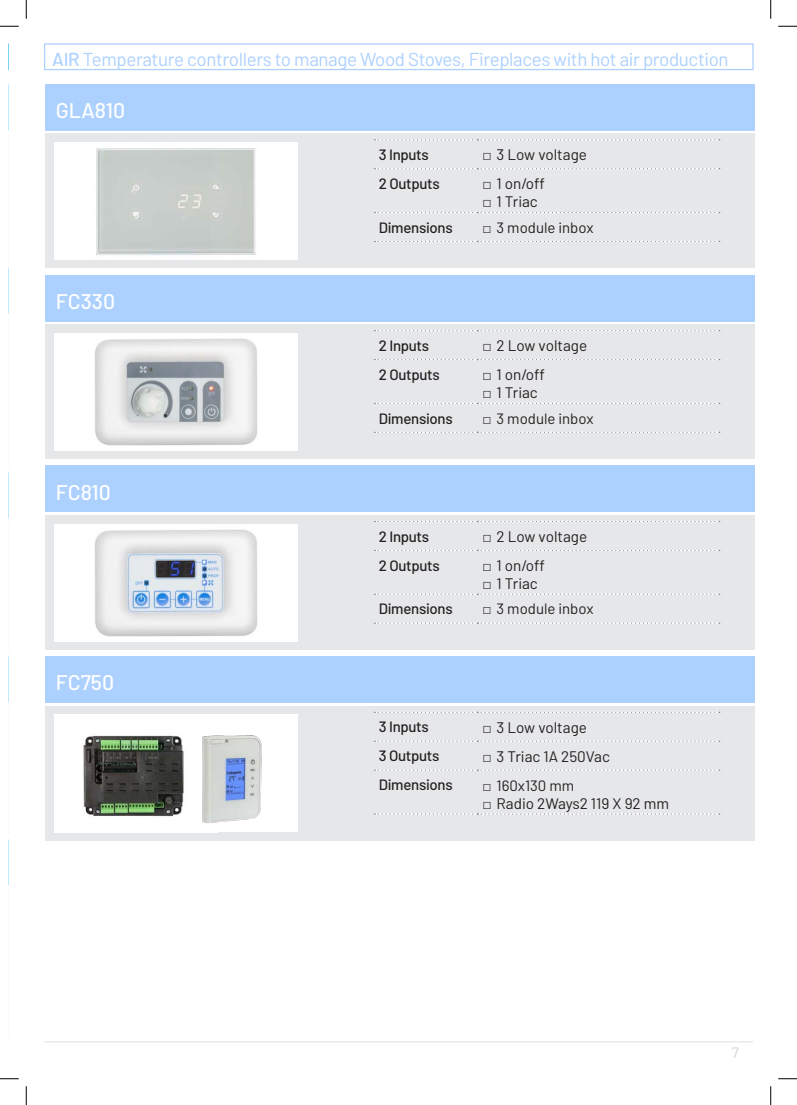
<style>
.page{position:relative;width:797px;height:1105px;background:#fff}
.page>*{position:absolute;margin:0;border:0;box-sizing:border-box;transform-origin:0 0}
.titolo_prodotto{font:500 21.25px "Barlow";color:#fff}
.titoletto_tabella{font:18.75px "Barlow";letter-spacing:-.02em;color:#add1ff}
.t1{font:15.25px "Barlow";color:#231f20}
.titoletto_tabella-2{font:500 15px "Barlow";letter-spacing:-.02em;color:#231f20}
.t2{font:15px "Barlow";color:#231f20}
.t3{font:15px "Barlow";color:#d1d2d4}
.s1{font-weight:500}
.s2{font-family:"Arial"}
</style>
<div class="page">
<hr style="left:44px;top:1041px;width:709px;height:1px;background:#e6e7e9">
<div style="left:44px;top:43px;width:709px;height:27px;border:1px solid #add1ff"></div>
<div style="left:45px;top:84px;width:709px;height:46px;background:#add1ff"></div>
<div style="left:45px;top:134px;width:709px;height:134px;background:#e6e7e9"></div>
<div style="left:54px;top:142px;width:244px;height:118px;background:#fff"></div>
<img style="left:96px;top:148px;width:160px;height:107px">
<svg style="left:374px;top:139px;width:345px;height:1px"></svg>
<svg style="left:374px;top:168px;width:345px;height:1px"></svg>
<svg style="left:374px;top:212px;width:345px;height:1px"></svg>
<svg style="left:374px;top:241px;width:345px;height:1px"></svg>
<div style="left:45px;top:275px;width:709px;height:46px;background:#add1ff"></div>
<div style="left:45px;top:325px;width:709px;height:134px;background:#e6e7e9"></div>
<div style="left:54px;top:333px;width:244px;height:118px;background:#fff"></div>
<img style="left:95px;top:338px;width:163px;height:108px">
<svg style="left:374px;top:330px;width:345px;height:1px"></svg>
<svg style="left:374px;top:359px;width:345px;height:1px"></svg>
<svg style="left:374px;top:403px;width:345px;height:1px"></svg>
<svg style="left:374px;top:432px;width:345px;height:1px"></svg>
<div style="left:45px;top:657px;width:709px;height:46px;background:#add1ff"></div>
<div style="left:45px;top:706px;width:709px;height:134px;background:#e6e7e9"></div>
<div style="left:54px;top:714px;width:244px;height:118px;background:#fff"></div>
<img style="left:82px;top:735px;width:102px;height:82px">
<svg style="left:374px;top:712px;width:345px;height:1px"></svg>
<svg style="left:374px;top:741px;width:345px;height:1px"></svg>
<svg style="left:374px;top:769px;width:345px;height:2px"></svg>
<svg style="left:374px;top:813px;width:345px;height:2px"></svg>
<img style="left:202px;top:735px;width:60px;height:89px">
<div style="left:45px;top:466px;width:709px;height:46px;background:#add1ff"></div>
<div style="left:45px;top:515px;width:709px;height:135px;background:#e6e7e9"></div>
<div style="left:54px;top:524px;width:244px;height:117px;background:#fff"></div>
<img style="left:95px;top:529px;width:163px;height:108px">
<svg style="left:374px;top:521px;width:345px;height:1px"></svg>
<svg style="left:374px;top:550px;width:345px;height:1px"></svg>
<svg style="left:374px;top:594px;width:345px;height:1px"></svg>
<svg style="left:374px;top:623px;width:345px;height:1px"></svg>
<svg style="left:0;top:25px;width:19px;height:2px"></svg>
<svg style="left:778px;top:25px;width:19px;height:2px"></svg>
<svg style="left:0;top:1078px;width:19px;height:1px"></svg>
<svg style="left:778px;top:1078px;width:19px;height:1px"></svg>
<svg style="left:25px;top:0;width:2px;height:19px"></svg>
<svg style="left:25px;top:1086px;width:2px;height:19px"></svg>
<svg style="left:770px;top:0;width:1px;height:19px"></svg>
<svg style="left:770px;top:1086px;width:1px;height:19px"></svg>
<p class="titoletto_tabella" style="left:52px;top:48px;width:678px"><span class="s1">AIR</span> Temperature controllers to manage Wood Stoves, Fireplaces with hot air production</p>
<p class="titolo_prodotto" style="left:56px;top:97px;width:71px">GLA810</p>
<p class="titolo_prodotto" style="left:56px;top:288px;width:61px">FC330</p>
<p class="titolo_prodotto" style="left:56px;top:479px;width:56px">FC810</p>
<p class="titolo_prodotto" style="left:56px;top:669px;width:60px">FC750</p>
<p class="titoletto_tabella-2" style="left:379px;top:145px;width:52px">3 Inputs</p>
<p class="t1" style="left:482px;top:145px;width:106px"><span class="s2">□</span> 3 Low voltage</p>
<p class="titoletto_tabella-2" style="left:379px;top:174px;width:62px">2 Outputs</p>
<p class="t1" style="left:482px;top:174px;width:64px"><span class="s2">□</span> 1 on/off</p>
<p class="t1" style="left:482px;top:192px;width:57px"><span class="s2">□</span> 1 Triac</p>
<p class="titoletto_tabella-2" style="left:379px;top:218px;width:75px">Dimensions</p>
<p class="t2" style="left:482px;top:218px;width:113px"><span class="s2">□</span> 3 module inbox</p>
<p class="titoletto_tabella-2" style="left:379px;top:336px;width:52px">2 Inputs</p>
<p class="t1" style="left:482px;top:336px;width:106px"><span class="s2">□</span> 2 Low voltage</p>
<p class="titoletto_tabella-2" style="left:379px;top:365px;width:62px">2 Outputs</p>
<p class="t1" style="left:482px;top:365px;width:64px"><span class="s2">□</span> 1 on/off</p>
<p class="t1" style="left:482px;top:383px;width:57px"><span class="s2">□</span> 1 Triac</p>
<p class="titoletto_tabella-2" style="left:379px;top:409px;width:75px">Dimensions</p>
<p class="t2" style="left:482px;top:409px;width:113px"><span class="s2">□</span> 3 module inbox</p>
<p class="titoletto_tabella-2" style="left:379px;top:527px;width:52px">2 Inputs</p>
<p class="t1" style="left:482px;top:527px;width:106px"><span class="s2">□</span> 2 Low voltage</p>
<p class="titoletto_tabella-2" style="left:379px;top:556px;width:62px">2 Outputs</p>
<p class="t1" style="left:482px;top:556px;width:64px"><span class="s2">□</span> 1 on/off</p>
<p class="t1" style="left:482px;top:574px;width:57px"><span class="s2">□</span> 1 Triac</p>
<p class="titoletto_tabella-2" style="left:379px;top:600px;width:75px">Dimensions</p>
<p class="t2" style="left:482px;top:600px;width:113px"><span class="s2">□</span> 3 module inbox</p>
<p class="titoletto_tabella-2" style="left:379px;top:718px;width:52px">3 Inputs</p>
<p class="t1" style="left:482px;top:718px;width:106px"><span class="s2">□</span> 3 Low voltage</p>
<p class="titoletto_tabella-2" style="left:379px;top:747px;width:62px">3 Outputs</p>
<p class="t1" style="left:482px;top:747px;width:129px"><span class="s2">□</span> 3 Triac 1A 250Vac</p>
<p class="titoletto_tabella-2" style="left:379px;top:776px;width:75px">Dimensions</p>
<p class="t2" style="left:482px;top:776px;width:93px"><span class="s2">□</span> 160x130 mm</p>
<p class="t1" style="left:482px;top:794px;width:188px"><span class="s2">□</span> Radio 2Ways2 119 X 92 mm</p>
<p class="t3" style="left:731px;top:1043px;width:9px">7</p>
</div>
